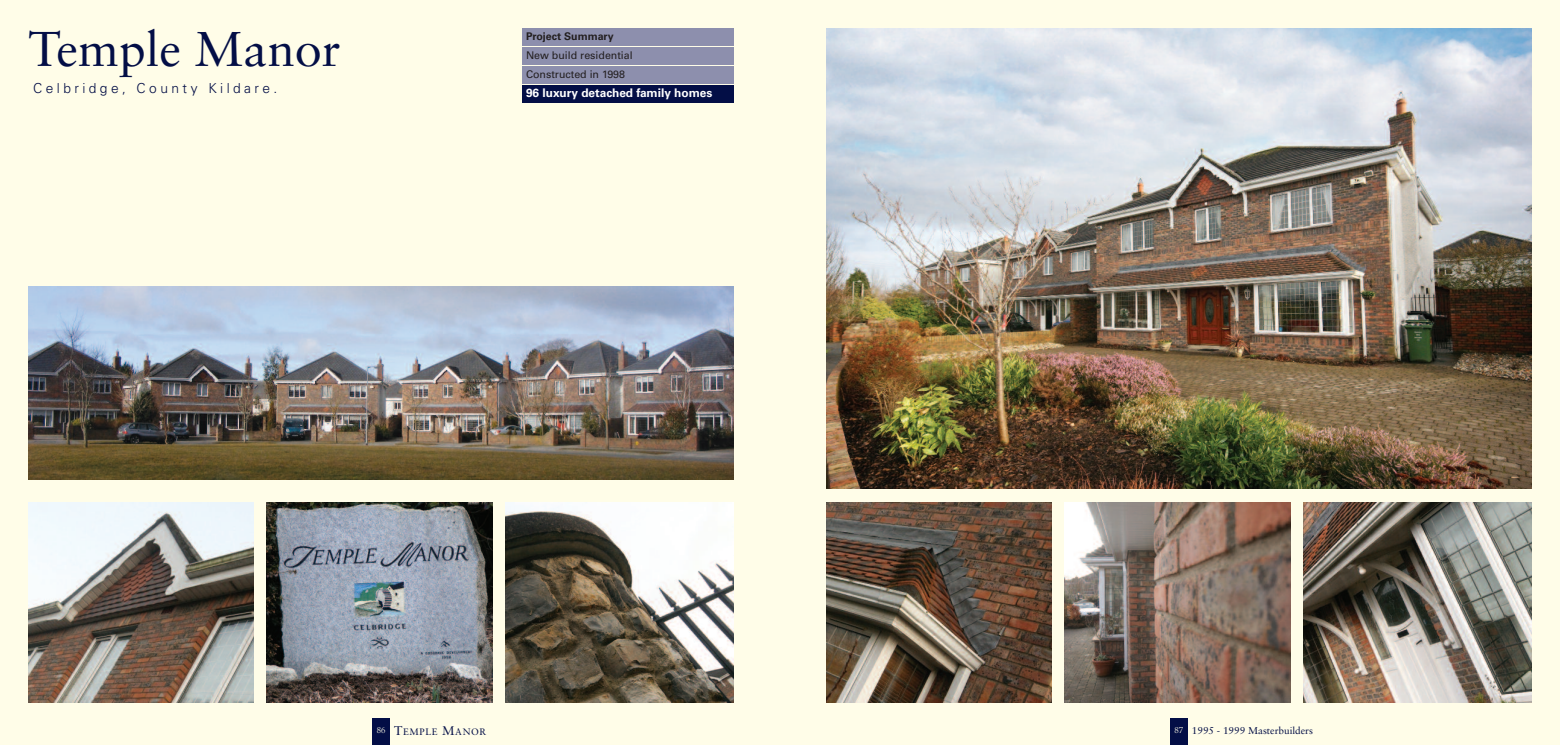
<style>
.page{position:relative;width:1560px;height:745px;background:#fff}
.page>*{position:absolute;margin:0;border:0;box-sizing:border-box;transform-origin:0 0}
.t1{font:48.75px "Sabon";color:#030e46}
.t2{font:300 13.75px "Univers";letter-spacing:.25em;color:#030e46}
.t3{font:700 11.88px "Univers";color:#fff}
.t4{font:10.62px/18.9px "Univers";color:#231f20}
.t5{font:700 10.62px "Univers";color:#231f20}
.t6{font:10px "Sabon";color:#030e46}
.t7{font:9.38px "Sabon";letter-spacing:.065em;color:#030e46}
.t8{font:300 8.75px "Palatino";color:#fffde8}
.s1{font-family:"Palatino";font-weight:300;font-size:8.75px;color:#fffde8}
.s2{font-size:12.5px}
</style>
<div class="page">
<div style="left:780px;top:0;width:779px;height:744px;background:#fffde8"></div>
<div style="left:0;top:0;width:780px;height:744px;background:#fffde8"></div>
<img style="left:28px;top:502px;width:226px;height:200px">
<img style="left:267px;top:502px;width:225px;height:200px">
<img style="left:505px;top:502px;width:228px;height:200px">
<img style="left:826px;top:28px;width:705px;height:460px">
<img style="left:826px;top:502px;width:225px;height:200px">
<img style="left:1064px;top:502px;width:225px;height:200px">
<img style="left:1303px;top:502px;width:228px;height:200px">
<img style="left:28px;top:286px;width:705px;height:193px">
<div style="left:372px;top:717px;width:18px;height:27px;background:#030e46"></div>
<div style="left:1170px;top:717px;width:17px;height:27px;background:#030e46"></div>
<div style="left:522px;top:85px;width:211px;height:17px;background:#030e46"></div>
<div style="left:522px;top:28px;width:211px;height:18px;background:#8d8fad"></div>
<div style="left:522px;top:47px;width:211px;height:18px;background:#8d8fad"></div>
<div style="left:522px;top:66px;width:211px;height:18px;background:#8d8fad"></div>
<h1 class="t1" style="left:28px;top:28px;width:314px">Temple Manor</h1>
<p class="t2" style="left:33px;top:83px;width:246px">Celbridge, County Kildare.</p>
<p class="t5" style="left:526px;top:32px;width:89px">Project Summary</p>
<p class="t4" style="left:526px;top:47px;width:108px">New build residential<br>Constructed in 1998</p>
<p class="t3" style="left:526px;top:88px;width:188px">96 luxury detached family homes</p>
<p class="t7" style="left:377px;top:726px;width:111px"><span class="s1">86</span> <span class="s2">T</span>EMPLE <span class="s2">M</span>ANOR</p>
<p class="t8" style="left:1174px;top:726px;width:10px">87</p>
<p class="t6" style="left:1191px;top:725px;width:122px">1995 - 1999 Masterbuilders</p>
</div>
